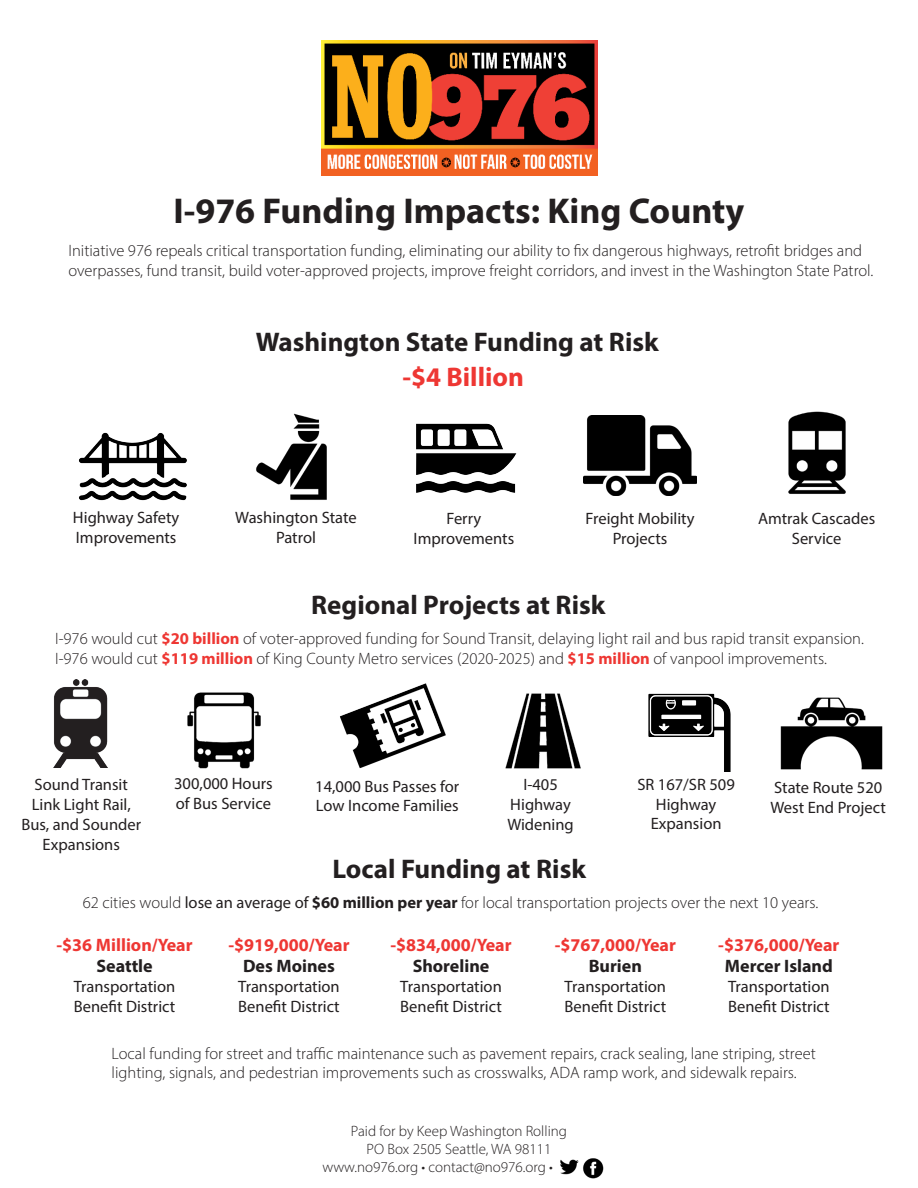
<style>
.page{position:relative;width:918px;height:1188px;background:#fff}
.page>*{position:absolute;margin:0;border:0;box-sizing:border-box;transform-origin:0 0}
.t1{font:700 36px "Myriad Pro";color:#231f20}
.t2{font:700 27px "Myriad Pro";color:#231f20}
.t3{font:700 27px "Myriad Pro";color:#ee3733}
.t4{font:700 18px/21.6px "Myriad Pro";color:#ee3733;text-align:center}
.t5{font:300 16.5px/19.8px "Myriad Pro";color:#231f20}
.t6{font:16.5px/19.8px "Myriad Pro";color:#231f20}
.t7{font:300 15px "Myriad Pro";color:#231f20}
.s1{font-weight:700;color:#ee3733}
.s2{font-weight:400}
.s3{font-weight:700}
.s4{color:#231f20}
</style>
<div class="page">
<img style="left:321px;top:41px;width:277px;height:134px">
<img style="left:79px;top:432px;width:108px;height:69px">
<img style="left:583px;top:416px;width:114px;height:80px">
<img style="left:788px;top:411px;width:58px;height:83px">
<img style="left:416px;top:423px;width:101px;height:70px">
<img style="left:256px;top:413px;width:71px;height:87px">
<img style="left:187px;top:692px;width:74px;height:77px">
<img style="left:340px;top:683px;width:106px;height:85px">
<img style="left:505px;top:693px;width:76px;height:76px">
<img style="left:560px;top:1159px;width:19px;height:16px">
<img style="left:583px;top:1158px;width:21px;height:21px">
<img style="left:53px;top:679px;width:55px;height:89px">
<img style="left:648px;top:693px;width:83px;height:78px">
<img style="left:780px;top:697px;width:103px;height:73px">
<p class="t1" style="left:174px;top:187px;width:572px">I-976 Funding Impacts: King County</p>
<p class="t5" style="left:68px;top:241px;width:806px">Initiative 976 repeals critical transportation funding, eliminating our ability to fix dangerous highways, retrofit bridges and overpasses, fund transit, build voter-approved projects, improve freight corridors, and invest in the Washington State Patrol.</p>
<p class="t2" style="left:256px;top:325px;width:405px">Washington State Funding at Risk</p>
<p class="t3" style="left:402px;top:360px;width:123px">-$4 Billion</p>
<p class="t6" style="left:73px;top:508px;width:108px">Highway Safety<br>Improvements</p>
<p class="t6" style="left:235px;top:508px;width:123px;text-align:center">Washington State<br>Patrol</p>
<p class="t6" style="left:414px;top:509px;width:102px;text-align:center">Ferry<br>Improvements</p>
<p class="t6" style="left:758px;top:508px;width:119px;text-align:center">Amtrak Cascades<br>Service</p>
<p class="t6" style="left:586px;top:508px;width:111px;text-align:center">Freight Mobility<br>Projects</p>
<p class="t2" style="left:311px;top:587px;width:296px">Regional Projects at Risk</p>
<p class="t5" style="left:55px;top:629px;width:810px">I-976 would cut <span class="s1">$20 billion</span> of voter-approved funding for Sound Transit, delaying light rail and bus rapid transit expansion.<br>I-976 would cut <span class="s1">$119 million</span> of King County Metro services (2020-2025) and <span class="s1">$15 million</span> of vanpool improvements.</p>
<p class="t6" style="left:174px;top:774px;width:100px">300,000 Hours of Bus Service</p>
<p class="t6" style="left:21px;top:775px;width:121px;text-align:center">Sound Transit<br>Link Light Rail,<br>Bus, and Sounder<br>Expansions</p>
<p class="t6" style="left:637px;top:774px;width:99px;text-align:center">SR 167/SR 509<br>Highway<br>Expansion</p>
<p class="t6" style="left:507px;top:775px;width:68px;text-align:center">I-405<br>Highway<br>Widening</p>
<p class="t6" style="left:315px;top:776px;width:146px">14,000 Bus Passes for<br>Low Income Families</p>
<p class="t6" style="left:771px;top:777px;width:117px">State Route 520<br>West End Project</p>
<p class="t2" style="left:332px;top:852px;width:255px">Local Funding at Risk</p>
<p class="t5" style="left:83px;top:893px;width:737px">62 cities would <span class="s2">lose an average of</span> <span class="s3">$60 million per year</span> for local transportation projects over the next 10 years.</p>
<p class="t4" style="left:56px;top:933px;width:138px">-$36 Million/Year<br><span class="s4">Seattle</span></p>
<p class="t6" style="left:74px;top:976px;width:103px">Transportation<br>Benefit District</p>
<p class="t4" style="left:228px;top:933px;width:123px">-$919,000/Year<br><span class="s4">Des Moines</span></p>
<p class="t6" style="left:238px;top:976px;width:103px">Transportation<br>Benefit District</p>
<p class="t4" style="left:391px;top:933px;width:123px">-$834,000/Year<br><span class="s4">Shoreline</span></p>
<p class="t6" style="left:400px;top:976px;width:103px">Transportation<br>Benefit District</p>
<p class="t4" style="left:555px;top:933px;width:123px">-$767,000/Year<br><span class="s4">Burien</span></p>
<p class="t6" style="left:565px;top:976px;width:103px">Transportation<br>Benefit District</p>
<p class="t4" style="left:718px;top:933px;width:123px">-$376,000/Year<br><span class="s4">Mercer Island</span></p>
<p class="t6" style="left:728px;top:976px;width:103px">Transportation<br>Benefit District</p>
<p class="t5" style="left:112px;top:1043px;width:706px">Local funding for street and traffic maintenance such as pavement repairs, crack sealing, lane striping, street lighting, signals, and pedestrian improvements such as crosswalks, ADA ramp work, and sidewalk repairs.</p>
<p class="t7" style="left:351px;top:1122px;width:218px">Paid for by Keep Washington Rolling</p>
<p class="t7" style="left:367px;top:1140px;width:186px">PO Box 2505 Seattle, WA 98111</p>
<p class="t7" style="left:322px;top:1158px;width:232px">www.no976.org • contact@no976.org •</p>
</div>
